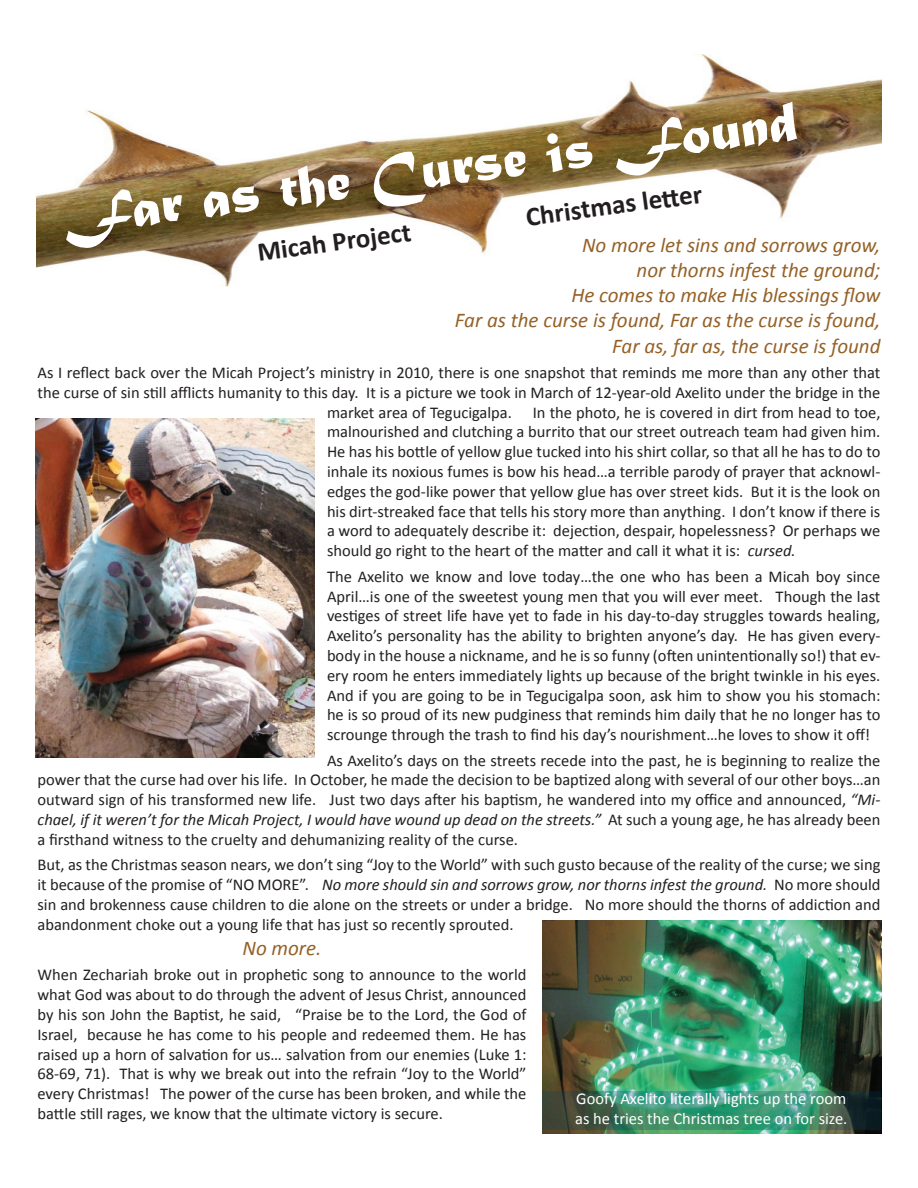
<style>
.page{position:relative;width:918px;height:1188px;background:#fff}
.page>*{position:absolute;margin:0;border:0;box-sizing:border-box;transform-origin:0 0}
.t1{font:58.5px "Matura MT Script Capitals";color:#fff}
.t2{font:700 27px "Calibri";color:#231f20}
.t3{font:italic 21px/25.2px "Calibri";color:#956126;text-align:right}
.t4{font:16.5px/19.8px "Calibri";color:#231f20;text-align:justify}
.t5{font:16.5px/19.5px "Calibri";color:#fff}
.s1{font-style:italic}
</style>
<div class="page">
<img style="left:36px;top:54px;width:846px;height:232px">
<img style="left:36px;top:419px;width:278px;height:339px">
<img style="left:542px;top:920px;width:340px;height:214px">
<svg style="left:542px;top:1091px;width:339px;height:38px;background:#3c7961"></svg>
<h1 class="t1" style="left:58px;top:179px;width:742px;rotate:-7deg">Far as the Curse is Found</h1>
<h2 class="t2" style="left:524px;top:201px;width:179px;rotate:-8deg">Christmas lett er</h2>
<h2 class="t2" style="left:255px;top:236px;width:156px;rotate:-8deg">Micah Project</h2>
<p class="t3" style="left:455px;top:231px;width:427px">No more let sins and sorrows grow,<br>nor thorns infest the ground;<br>He comes to make His blessings flow<br>Far as the curse is found, Far as the curse is found, Far as, far as, the curse is found</p>
<p class="t4" style="left:38px;top:362px;width:844px">As I reflect back over the Micah Project’s ministry in 2010, there is one snapshot that reminds me more than any other that</p>
<p class="t4" style="left:38px;top:382px;width:844px">the curse of sin still afflicts humanity to this day. It is a picture we took in March of 12-year-old Axelito under the bridge in the</p>
<p class="t4" style="left:327px;top:401px;width:187px">market area of Tegucigalpa.</p>
<p class="t4" style="left:327px;top:401px;width:555px;text-indent:206px">In the photo, he is covered in dirt from head to toe, malnourished and clutching a burrito that our street outreach team had given him.<br>He has his bottle of yellow glue tucked into his shirt collar, so that all he has to do to inhale its noxious fumes is bow his head…a terrible parody of prayer that acknowl&shy;edges the god-like power that yellow glue has over street kids. But it is the look on his dirt-streaked face that tells his story more than anything. I don’t know if there is a word to adequately describe it: dejection, despair, hopelessness? Or perhaps we should go right to the heart of the matter and call it what it is: <span class="s1">cursed.</span></p>
<p class="t4" style="left:327px;top:566px;width:555px">The Axelito we know and love today…the one who has been a Micah boy since April…is one of the sweetest young men that you will ever meet. Though the last vestiges of street life have yet to fade in his day-to-day struggles towards healing, Axelito’s personality has the ability to brighten anyone’s day. He has given every&shy;body in the house a nickname, and he is so funny (often unintentionally so!) that ev&shy;ery room he enters immediately lights up because of the bright twinkle in his eyes.<br>And if you are going to be in Tegucigalpa soon, ask him to show you his stomach: he is so proud of its new pudginess that reminds him daily that he no longer has to scrounge through the trash to find his day’s nourishment…he loves to show it off!</p>
<p class="t4" style="left:38px;top:749px;width:844px;text-indent:290px">As Axelito’s days on the streets recede into the past, he is beginning to realize the power that the curse had over his life. In October, he made the decision to be baptized along with several of our other boys…an outward sign of his transformed new life. Just two days after his baptism, he wandered into my office and announced, <span class="s1">“Mi&shy;chael, if it weren’t for the Micah Project, I would have wound up dead on the streets.”</span> At such a young age, he has already been a firsthand witness to the cruelty and dehumanizing reality of the curse.</p>
<p class="t4" style="left:38px;top:854px;width:845px">But, as the Christmas season nears, we don’t sing “Joy to the World” with such gusto because of the reality of the curse; we sing it because of the promise of “NO MORE”. <span class="s1">No more should sin and sorrows grow, nor thorns infest the ground.</span> No more should sin and brokenness cause children to die alone on the streets or under a bridge. No more should the thorns of addiction and abandonment choke out a young life that has just so recently sprouted.</p>
<p class="t3" style="left:243px;top:934px;width:80px">No more.</p>
<p class="t4" style="left:38px;top:964px;width:491px">When Zechariah broke out in prophetic song to announce to the world what God was about to do through the advent of Jesus Christ, announced by his son John the Baptist, he said, “Praise be to the Lord, the God of Israel, because he has come to his people and redeemed them. He has raised up a horn of salvation for us… salvation from our enemies (Luke 1:<br>68-69, 71). That is why we break out into the refrain “Joy to the World” every Christmas! The power of the curse has been broken, and while the battle still rages, we know that the ultimate victory is secure.</p>
<p class="t5" style="left:575px;top:1088px;width:274px">Goofy Axelito literally lights up the room as he tries the Christmas tree on for size.</p>
</div>
